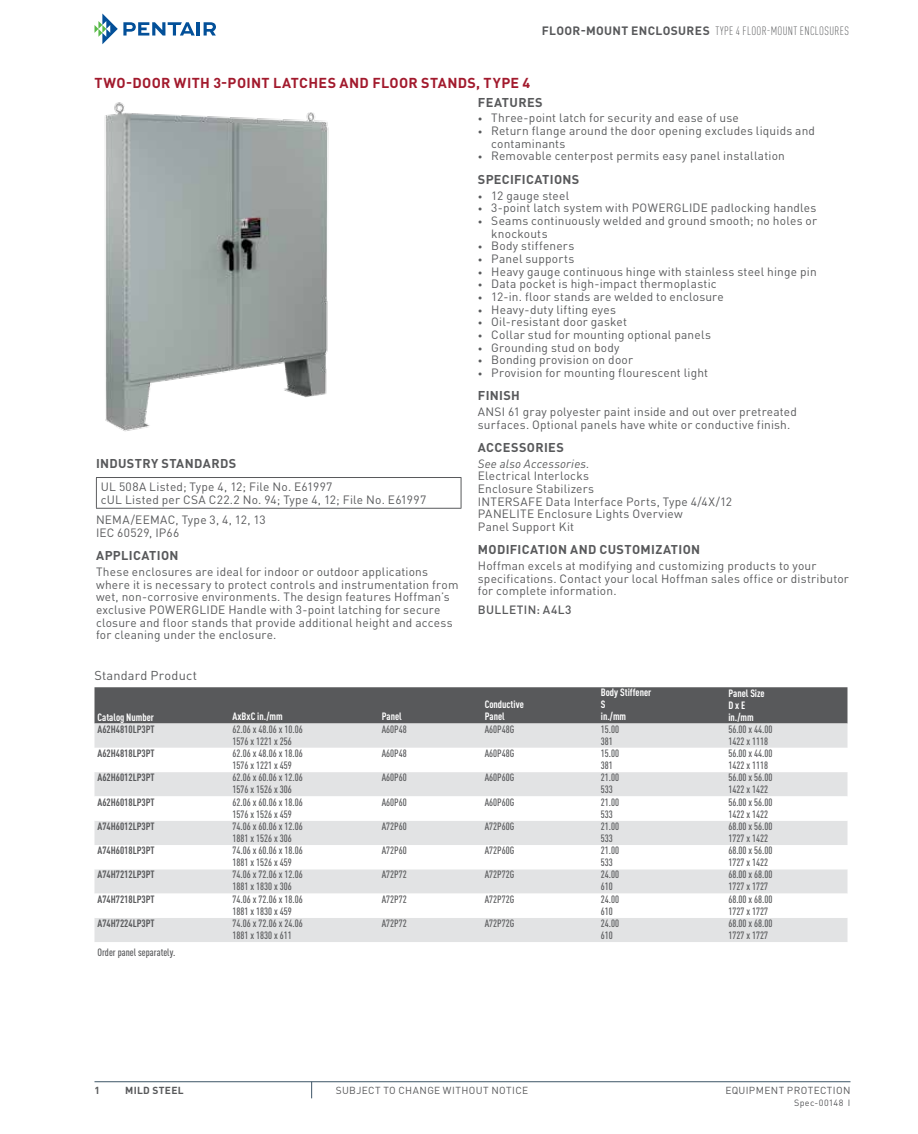
<style>
.page{position:relative;width:918px;height:1134px;background:#fff}
.page>*{position:absolute;margin:0;border:0;box-sizing:border-box;transform-origin:0 0}
.t1{font:700 14.25px "DIN Pro";letter-spacing:.02em;color:#a21a2d}
.t2{font:12.75px "DIN Pro";letter-spacing:.015em;color:#58595b}
.t3{font:700 12.6px "DIN Pro";letter-spacing:.03em;color:#58595b}
.t4{font:12px/12.6px "DIN Pro";letter-spacing:.015em;color:#58595b}
.t5{font:300 condensed 12px "DIN Pro";letter-spacing:.03em;color:#58595b}
.t6{font:italic 12px "DIN Pro";letter-spacing:.015em;color:#58595b}
.t7{font:500 12px "DIN Pro";letter-spacing:.035em;color:#58595b}
.t8{font:500 condensed 10.5px/12px "DIN Pro";color:#58595b}
.t9{font:700 condensed 10.5px "DIN Pro";color:#58595b}
.t10{font:700 condensed 10.5px/12px "DIN Pro";color:#fff}
.t11{font:10.2px "DIN Pro";letter-spacing:.035em;color:#58595b}
.t12{font:700 10.2px "DIN Pro";letter-spacing:.035em;color:#58595b}
.t13{font:9px "DIN Pro";letter-spacing:.03em;color:#58595b}
.s1{font-weight:700;font-stretch:normal}
.s2{font-size:9px}
</style>
<div class="page">
<svg style="left:94px;top:14px;width:101px;height:30px"></svg>
<hr style="left:197px;top:22px;width:3px;height:14px;background:#035099">
<svg style="left:204px;top:22px;width:12px;height:14px"></svg>
<hr style="left:94px;top:1081px;width:756px;height:1px;background:#3d5567">
<svg style="left:311px;top:1082px;width:1px;height:16px"></svg>
<img style="left:104px;top:102px;width:225px;height:330px">
<hr style="left:96px;top:477px;width:365px;height:1px;background:#58595b">
<hr style="left:96px;top:508px;width:365px;height:1px;background:#58595b">
<hr style="left:461px;top:478px;width:1px;height:30px;background:#58595b">
<div style="left:94px;top:687px;width:754px;height:37px;background:#58595b"></div>
<div style="left:94px;top:724px;width:754px;height:24px;background:#e2e3e4"></div>
<svg style="left:94px;top:772px;width:754px;height:170px;fill:#e2e3e4"></svg>
<p class="t5" style="left:542px;top:23px;width:309px"><span class="s1">FLOOR-MOUNT ENCLOSURES</span> TYPE 4 FLOOR-MOUNT ENCLOSURES</p>
<p class="t1" style="left:95px;top:71px;width:437px">TWO-DOOR WITH 3-POINT LATCHES AND FLOOR STANDS, TYPE 4</p>
<p class="t3" style="left:96px;top:453px;width:9px">INDUSTRY</p>
<p class="t3" style="left:161px;top:453px;width:10px">STANDARDS</p>
<p class="t4" style="left:101px;top:479px;width:327px">UL 508A Listed; Type 4, 12; File No. E61997<br>cUL Listed per CSA C22.2 No. 94; Type 4, 12; File No. E61997</p>
<p class="t4" style="left:96px;top:512px;width:171px">NEMA/EEMAC, Type 3, 4, 12, 13<br>IEC 60529, IP66</p>
<p class="t3" style="left:96px;top:545px;width:34px">APPLICATION</p>
<p class="t4" style="left:96px;top:564px;width:364px">These enclosures are ideal for indoor or outdoor applications where it is necessary to protect controls and instrumentation from wet, non-corrosive environments. The design features Hoffman’s exclusive POWERGLIDE Handle with 3-point latching for secure closure and floor stands that provide additional height and access for cleaning under the enclosure.</p>
<p class="t2" style="left:94px;top:665px;width:104px">Standard Product</p>
<p class="t10" style="left:98px;top:710px;width:58px">Catalog Number</p>
<p class="t10" style="left:233px;top:710px;width:52px">AxBxC in./mm</p>
<p class="t10" style="left:382px;top:710px;width:22px">Panel</p>
<p class="t3" style="left:478px;top:92px;width:26px">FEATUR</p>
<p class="t3" style="left:527px;top:92px;width:16px">ES</p>
<p class="t4" style="left:478px;top:111px;width:263px"><span class="s2">•</span> Three-point latch for security and ease of use</p>
<p class="t4" style="left:491px;top:123px;width:325px;text-indent:-13px"><span class="s2">•</span> Return flange around the door opening excludes liquids and contaminants</p>
<p class="t4" style="left:478px;top:149px;width:309px"><span class="s2">•</span> Removable centerpost permits easy panel installation</p>
<p class="t3" style="left:478px;top:169px;width:53px">SPECI FICATIONS</p>
<p class="t4" style="left:478px;top:188px;width:93px"><span class="s2">•</span> 12 gauge steel</p>
<p class="t4" style="left:478px;top:200px;width:340px"><span class="s2">•</span> 3-point latch system with POWERGLIDE padlocking handles</p>
<p class="t4" style="left:491px;top:213px;width:327px;text-indent:-13px"><span class="s2">•</span> Seams continuously welded and ground smooth; no holes or knockouts</p>
<p class="t4" style="left:478px;top:238px;width:98px"><span class="s2">•</span> Body stiffeners</p>
<p class="t4" style="left:478px;top:251px;width:98px"><span class="s2">•</span> Panel supports</p>
<p class="t4" style="left:478px;top:264px;width:340px"><span class="s2">•</span> Heavy gauge continuous hinge with stainless steel hinge pin</p>
<p class="t4" style="left:478px;top:276px;width:240px"><span class="s2">•</span> Data pocket is high-impact thermoplastic</p>
<p class="t4" style="left:478px;top:289px;width:248px"><span class="s2">•</span> 12-in. floor stands are welded to enclosure</p>
<p class="t4" style="left:478px;top:302px;width:140px"><span class="s2">•</span> Heavy-duty lifting eyes</p>
<p class="t4" style="left:478px;top:314px;width:151px"><span class="s2">•</span> Oil-resistant door gasket</p>
<p class="t4" style="left:478px;top:327px;width:235px"><span class="s2">•</span> Collar stud for mounting optional panels</p>
<p class="t4" style="left:478px;top:340px;width:143px"><span class="s2">•</span> Grounding stud on body</p>
<p class="t4" style="left:478px;top:352px;width:157px"><span class="s2">•</span> Bonding provision on door</p>
<p class="t4" style="left:478px;top:365px;width:232px"><span class="s2">•</span> Provision for mounting flourescent light</p>
<p class="t3" style="left:478px;top:385px;width:16px">FINISH</p>
<p class="t4" style="left:478px;top:404px;width:321px">ANSI 61 gray polyester paint inside and out over pretreated surfaces. Optional panels have white or conductive finish.</p>
<p class="t3" style="left:478px;top:437px;width:9px">ACC</p>
<p class="t3" style="left:503px;top:437px;width:17px">ESSORI</p>
<p class="t3" style="left:548px;top:437px;width:16px">ES</p>
<p class="t6" style="left:478px;top:454px;width:113px">See also Accessories.</p>
<p class="t4" style="left:478px;top:469px;width:256px">Electrical Interlocks<br>Enclosure Stabilizers<br>INTERSAFE Data Interface Ports, Type 4/4X/12<br>PANELITE Enclosure Lights Overview<br>Panel Support Kit</p>
<p class="t3" style="left:478px;top:539px;width:48px">MODIFICATION</p>
<p class="t3" style="left:570px;top:539px;width:10px">AND</p>
<p class="t3" style="left:600px;top:539px;width:9px">CUSTO</p>
<p class="t3" style="left:641px;top:539px;width:31px">MIZATION</p>
<p class="t4" style="left:478px;top:558px;width:373px">Hoffman excels at modifying and customizing products to your specifications. Contact your local Hoffman sales office or distributor for complete information.</p>
<p class="t7" style="left:478px;top:600px;width:95px">BULLETI N: A4L3</p>
<p class="t10" style="left:485px;top:698px;width:41px">Conductive<br>Panel</p>
<p class="t10" style="left:601px;top:686px;width:52px">Body Stiffener<br>S<br>in./mm</p>
<p class="t10" style="left:728px;top:686px;width:38px">Panel Size<br>D x E in./mm</p>
<p class="t9" style="left:98px;top:721px;width:59px">A62H4810LP3PT</p>
<p class="t8" style="left:233px;top:722px;width:72px">62.06 x 48.06 x 10.06<br>1576 x 1221 x 256</p>
<p class="t8" style="left:382px;top:722px;width:27px">A60P48</p>
<p class="t8" style="left:485px;top:722px;width:31px">A60P48G</p>
<p class="t8" style="left:601px;top:722px;width:20px">15.00<br>381</p>
<p class="t8" style="left:728px;top:722px;width:46px">56.00 x 44.00<br>1422 x 1118</p>
<p class="t9" style="left:98px;top:745px;width:59px">A62H4818LP3PT</p>
<p class="t8" style="left:233px;top:746px;width:72px">62.06 x 48.06 x 18.06<br>1576 x 1221 x 459</p>
<p class="t8" style="left:382px;top:746px;width:27px">A60P48</p>
<p class="t8" style="left:485px;top:746px;width:31px">A60P48G</p>
<p class="t8" style="left:601px;top:746px;width:20px">15.00<br>381</p>
<p class="t8" style="left:728px;top:746px;width:46px">56.00 x 44.00<br>1422 x 1118</p>
<p class="t9" style="left:98px;top:770px;width:59px">A62H6012LP3PT</p>
<p class="t8" style="left:233px;top:771px;width:72px">62.06 x 60.06 x 12.06<br>1576 x 1526 x 306</p>
<p class="t8" style="left:382px;top:771px;width:27px">A60P60</p>
<p class="t8" style="left:485px;top:771px;width:31px">A60P60G</p>
<p class="t8" style="left:601px;top:771px;width:20px">21.00<br>533</p>
<p class="t8" style="left:728px;top:771px;width:46px">56.00 x 56.00<br>1422 x 1422</p>
<p class="t9" style="left:98px;top:794px;width:59px">A62H6018LP3PT</p>
<p class="t8" style="left:233px;top:795px;width:72px">62.06 x 60.06 x 18.06<br>1576 x 1526 x 459</p>
<p class="t8" style="left:382px;top:795px;width:27px">A60P60</p>
<p class="t8" style="left:485px;top:795px;width:31px">A60P60G</p>
<p class="t8" style="left:601px;top:795px;width:20px">21.00<br>533</p>
<p class="t8" style="left:728px;top:795px;width:46px">56.00 x 56.00<br>1422 x 1422</p>
<p class="t9" style="left:98px;top:818px;width:59px">A74H6012LP3PT</p>
<p class="t8" style="left:233px;top:819px;width:72px">74.06 x 60.06 x 12.06<br>1881 x 1526 x 306</p>
<p class="t8" style="left:382px;top:819px;width:27px">A72P60</p>
<p class="t8" style="left:485px;top:819px;width:31px">A72P60G</p>
<p class="t8" style="left:601px;top:819px;width:20px">21.00<br>533</p>
<p class="t8" style="left:728px;top:819px;width:46px">68.00 x 56.00<br>1727 x 1422</p>
<p class="t9" style="left:98px;top:842px;width:59px">A74H6018LP3PT</p>
<p class="t8" style="left:233px;top:844px;width:72px">74.06 x 60.06 x 18.06<br>1881 x 1526 x 459</p>
<p class="t8" style="left:382px;top:844px;width:27px">A72P60</p>
<p class="t8" style="left:485px;top:844px;width:31px">A72P60G</p>
<p class="t8" style="left:601px;top:844px;width:20px">21.00<br>533</p>
<p class="t8" style="left:728px;top:844px;width:46px">68.00 x 56.00<br>1727 x 1422</p>
<p class="t9" style="left:98px;top:867px;width:59px">A74H7212LP3PT</p>
<p class="t8" style="left:233px;top:868px;width:72px">74.06 x 72.06 x 12.06<br>1881 x 1830 x 306</p>
<p class="t8" style="left:382px;top:868px;width:27px">A72P72</p>
<p class="t8" style="left:485px;top:868px;width:31px">A72P72G</p>
<p class="t8" style="left:601px;top:868px;width:20px">24.00<br>610</p>
<p class="t8" style="left:728px;top:868px;width:46px">68.00 x 68.00<br>1727 x 1727</p>
<p class="t9" style="left:98px;top:891px;width:59px">A74H7218LP3PT</p>
<p class="t8" style="left:233px;top:892px;width:72px">74.06 x 72.06 x 18.06<br>1881 x 1830 x 459</p>
<p class="t8" style="left:382px;top:892px;width:27px">A72P72</p>
<p class="t8" style="left:485px;top:892px;width:31px">A72P72G</p>
<p class="t8" style="left:601px;top:892px;width:20px">24.00<br>610</p>
<p class="t8" style="left:728px;top:892px;width:46px">68.00 x 68.00<br>1727 x 1727</p>
<p class="t9" style="left:98px;top:915px;width:59px">A74H7224LP3PT</p>
<p class="t8" style="left:233px;top:916px;width:72px">74.06 x 72.06 x 24.06<br>1881 x 1830 x 611</p>
<p class="t8" style="left:382px;top:916px;width:27px">A72P72</p>
<p class="t8" style="left:485px;top:916px;width:31px">A72P72G</p>
<p class="t8" style="left:601px;top:916px;width:20px">24.00<br>610</p>
<p class="t8" style="left:728px;top:916px;width:46px">68.00 x 68.00<br>1727 x 1727</p>
<p class="t8" style="left:98px;top:945px;width:80px">Order panel separately.</p>
<p class="t12" style="left:95px;top:1081px;width:7px">1</p>
<p class="t12" style="left:125px;top:1081px;width:60px">MILD STEEL</p>
<p class="t11" style="left:336px;top:1082px;width:194px">SUBJECT TO CHANGE WITHOUT NOTICE</p>
<p class="t11" style="left:725px;top:1082px;width:127px">EQUIPMENT PROTECTION</p>
<p class="t13" style="left:794px;top:1096px;width:58px">Spec-00148 I</p>
</div>
